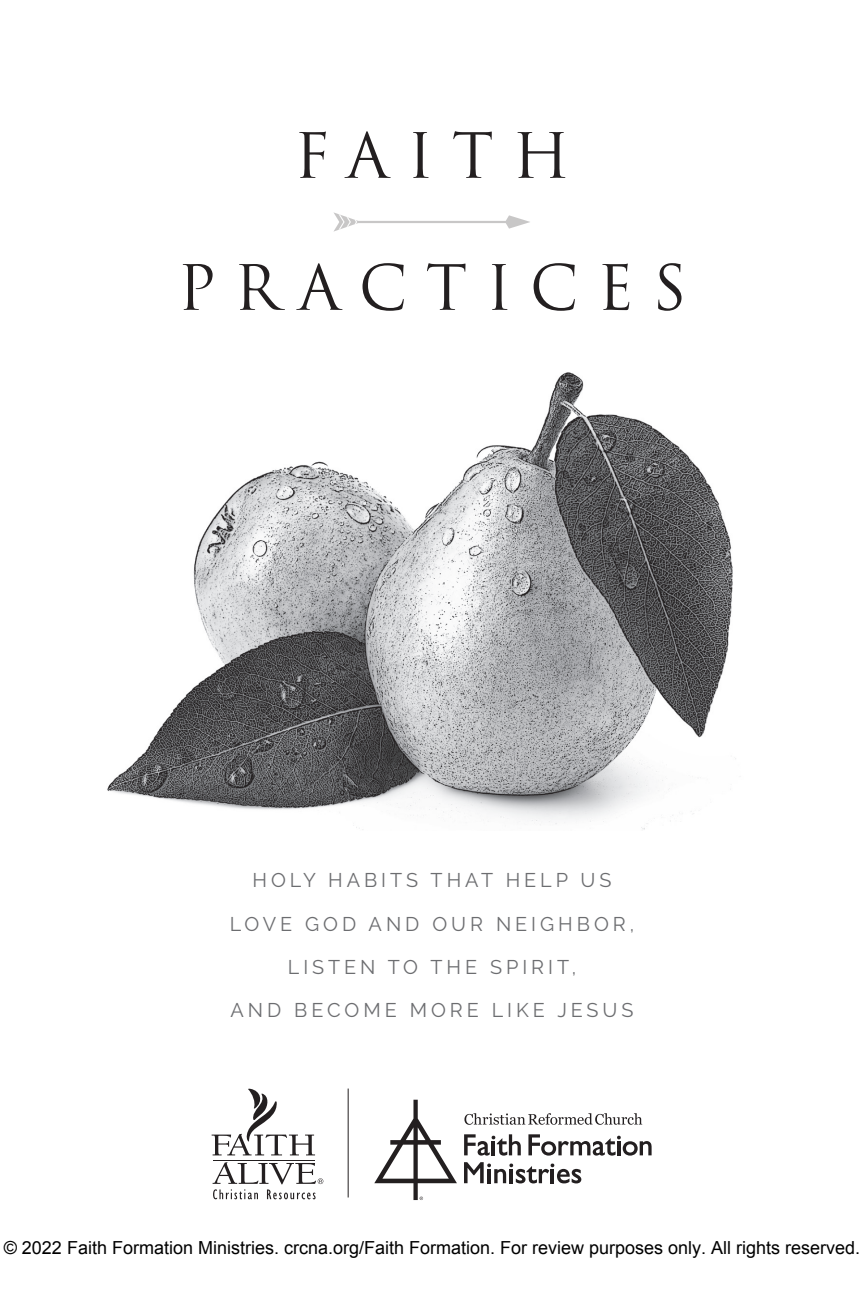
<style>
.page{position:relative;width:864px;height:1296px;background:#fff}
.page>*{position:absolute;margin:0;border:0;box-sizing:border-box;transform-origin:0 0}
.t1{font:60.8px/132px "Trajan Pro";letter-spacing:.3em;color:#231f20;text-align:center}
.t2{font:19.8px/43.2px "Raleway";letter-spacing:.2em;color:#6c6d70;text-align:center}
.t3{font:18px "Arial";color:#000}
</style>
<div class="page">
<img style="left:107px;top:372px;width:629px;height:458px">
<hr style="left:340px;top:221px;width:177px;height:2px;background:#231f20">
<svg style="left:334px;top:212px;width:27px;height:20px"></svg>
<svg style="left:505px;top:215px;width:25px;height:14px"></svg>
<svg style="left:464px;top:1134px;width:57px;height:22px"></svg>
<svg style="left:528px;top:1134px;width:124px;height:22px"></svg>
<svg style="left:464px;top:1162px;width:117px;height:21px"></svg>
<svg style="left:464px;top:1113px;width:178px;height:12px"></svg>
<svg style="left:374px;top:1100px;width:83px;height:100px"></svg>
<svg style="left:212px;top:1088px;width:103px;height:67px"></svg>
<svg style="left:213px;top:1162px;width:110px;height:37px"></svg>
<hr style="left:213px;top:1160px;width:101px;height:1px;background:#231f20">
<hr style="left:348px;top:1089px;width:1px;height:108px;background:#231f20">
<h1 class="t1" style="left:177px;top:89px;width:511px">FAITH<br>PRACTICES</h1>
<p class="t2" style="left:230px;top:859px;width:406px">HOLY HABITS THAT HELP US<br>LOVE GOD AND OUR NEIGHBOR,<br>LISTEN TO THE SPIRIT,<br>AND BECOME MORE LIKE JESUS</p>
<p class="t3" style="left:4px;top:1236px;width:858px">© 2022 Faith Formation Ministries. crcna.org/Faith Formation. For review purposes only. All rights reserved.</p>
</div>
